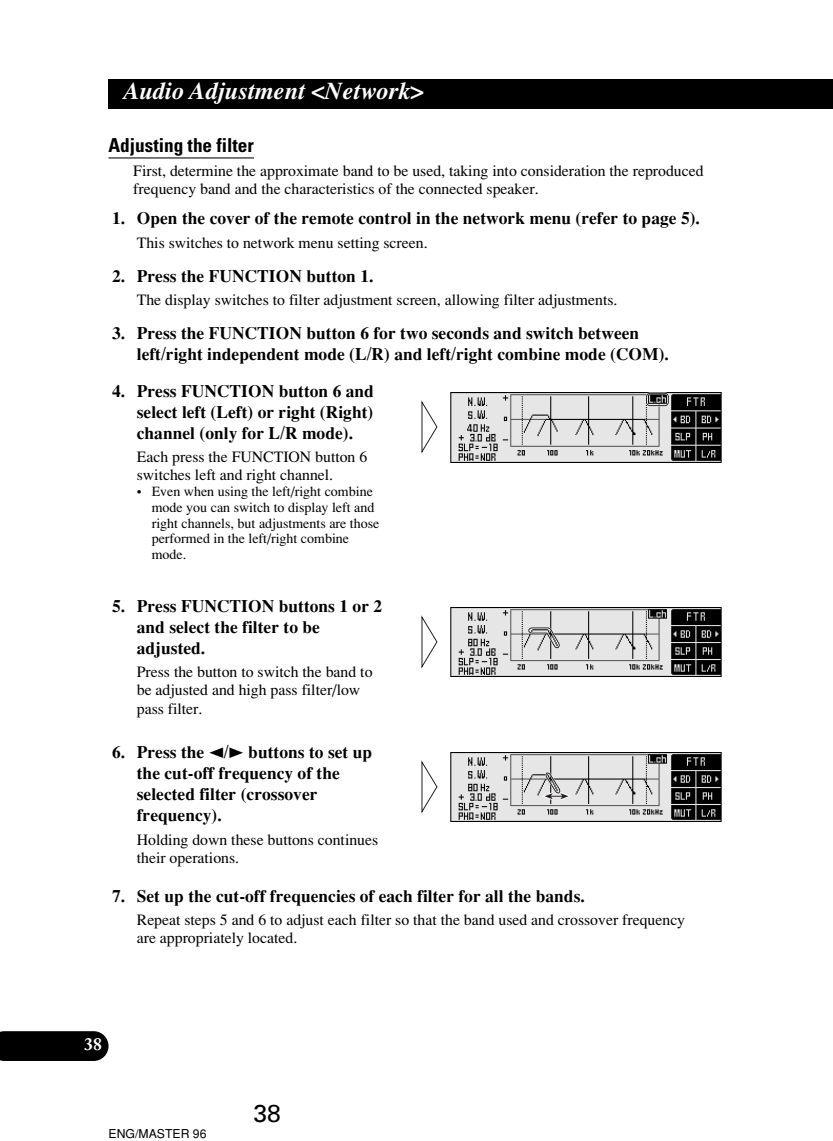
<style>
.page{position:relative;width:833px;height:1141px;background:#fff}
.page>*{position:absolute;margin:0;border:0;box-sizing:border-box;transform-origin:0 0}
.t1{font:italic 700 24.5px "Times";color:#fff}
.t2{font:24.5px "Univers";color:#000}
.t3{font:700 condensed 19.25px "Univers";color:#000}
.t4{font:700 17.5px/21px "Times";color:#000}
.t5{font:700 17.5px "Adobe Caslon";color:#fff}
.t6{font:15.75px/18.4px "Times";color:#000}
.t7{font:14px/15.8px "Times";color:#000}
.t8{font:12.25px "Helvetica";color:#000}
.s1{font-family:"Audio Font";font-weight:400}
</style>
<div class="page">
<svg style="left:0;top:1031px;width:109px;height:30px;background:#0a0a0a"></svg>
<div style="left:109px;top:79px;width:625px;height:30px;background:#000"></div>
<hr style="left:108px;top:157px;width:146px;height:2px;background:#666">
<img style="left:450px;top:753px;width:272px;height:69px">
<svg style="left:542px;top:770px;width:29px;height:31px"></svg>
<svg style="left:421px;top:760px;width:17px;height:54px"></svg>
<img style="left:450px;top:608px;width:272px;height:69px">
<svg style="left:527px;top:626px;width:33px;height:25px"></svg>
<svg style="left:421px;top:615px;width:17px;height:54px"></svg>
<img style="left:450px;top:393px;width:272px;height:69px">
<div style="left:646px;top:392px;width:23px;height:15px;border:2px solid #fff;border-radius:4px"></div>
<div style="left:646px;top:393px;width:23px;height:13px;border:1px solid #231f20;border-radius:4px"></div>
<svg style="left:421px;top:400px;width:17px;height:54px"></svg>
<div style="left:734px;top:79px;width:99px;height:30px;background:#000"></div>
<h1 class="t1" style="left:123px;top:82px;width:302px">Audio Adjustment &lt;Network&gt;</h1>
<p class="t3" style="left:109px;top:138px;width:147px">Adjusting the filter</p>
<p class="t6" style="left:133px;top:163px;width:572px">First, determine the approximate band to be used, taking into consideration the reproduced frequency band and the characteristics of the connected speaker.</p>
<p class="t4" style="left:112px;top:209px;width:589px">1. Open the cover of the remote control in the network menu (refer to page 5).</p>
<p class="t6" style="left:137px;top:235px;width:292px">This switches to network menu setting screen.</p>
<p class="t4" style="left:112px;top:267px;width:263px">2. Press the FUNCTION button 1.</p>
<p class="t6" style="left:137px;top:292px;width:482px">The display switches to filter adjustment screen, allowing filter adjustments.</p>
<p class="t4" style="left:137px;top:324px;width:534px;text-indent:-25px">3. Press the FUNCTION button 6 for two seconds and switch between left/right independent mode (L/R) and left/right combine mode (COM).</p>
<p class="t4" style="left:137px;top:382px;width:239px;text-align:justify;text-indent:-25px">4. Press FUNCTION button 6 and select left (Left) or right (Right) channel (only for L/R mode).</p>
<p class="t6" style="left:137px;top:449px;width:232px">Each press the FUNCTION button 6 switches left and right channel.</p>
<p class="t7" style="left:152px;top:485px;width:229px;text-indent:-15px">• Even when using the left/right combine mode you can switch to display left and right channels, but adjustments are those performed in the left/right combine mode.</p>
<p class="t4" style="left:137px;top:597px;width:247px;text-indent:-25px">5. Press FUNCTION buttons 1 or 2 and select the filter to be adjusted.</p>
<p class="t6" style="left:137px;top:664px;width:237px">Press the button to switch the band to be adjusted and high pass filter/low pass filter.</p>
<p class="t4" style="left:137px;top:743px;width:237px;text-indent:-25px">6. Press the <span class="s1">2</span>/<span class="s1">3</span> buttons to set up the cut-off frequency of the selected filter (crossover frequency).</p>
<p class="t6" style="left:137px;top:832px;width:243px">Holding down these buttons continues their operations.</p>
<p class="t4" style="left:112px;top:887px;width:474px">7. Set up the cut-off frequencies of each filter for all the bands.</p>
<p class="t6" style="left:137px;top:912px;width:550px">Repeat steps 5 and 6 to adjust each filter so that the band used and crossover frequency are appropriately located.</p>
<p class="t5" style="left:84px;top:1037px;width:19px">38</p>
<p class="t8" style="left:109px;top:1129px;width:100px">ENG/MASTER 96</p>
<h1 class="t2" style="left:254px;top:1104px;width:29px">38</h1>
</div>
